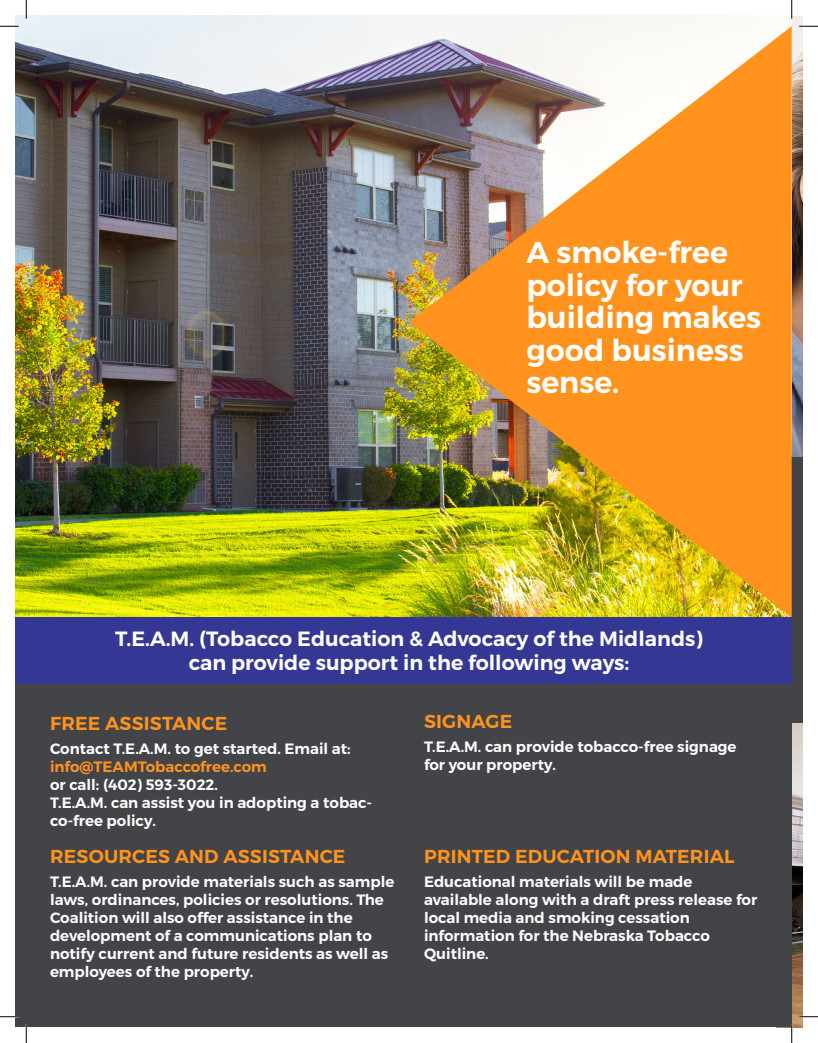
<style>
.page{position:relative;width:818px;height:1043px;background:#fff}
.page>*{position:absolute;margin:0;border:0;box-sizing:border-box;transform-origin:0 0}
.Headline{font:600 30px/32.5px "Montserrat";color:#fff}
.Headline-2{font:600 20.62px/24.8px "Montserrat";color:#fff;text-align:center}
.Headline-3{font:600 18.75px "Montserrat";letter-spacing:.01em;color:#ff931e}
.Headline-4{font:600 15px/18px "Montserrat";color:#fff}
.Headline-5{font:600 15px "Montserrat";color:#ff931e}
</style>
<div class="page">
<img style="left:791px;top:16px;width:11px;height:441px">
<img style="left:791px;top:722px;width:11px;height:305px">
<img style="left:16px;top:16px;width:735px;height:601px">
<div style="left:791px;top:457px;width:11px;height:265px;background:#424447"></div>
<img style="left:409px;top:26px;width:382px;height:591px">
<div style="left:16px;top:617px;width:775px;height:410px;background:#424447"></div>
<div style="left:16px;top:617px;width:775px;height:66px;background:#343894"></div>
<svg style="left:0;top:25px;width:19px;height:2px"></svg>
<svg style="left:799px;top:25px;width:19px;height:2px"></svg>
<svg style="left:0;top:1015px;width:19px;height:2px"></svg>
<svg style="left:799px;top:1015px;width:19px;height:2px"></svg>
<svg style="left:25px;top:0;width:2px;height:19px"></svg>
<svg style="left:25px;top:1024px;width:2px;height:18px"></svg>
<svg style="left:791px;top:0;width:1px;height:19px"></svg>
<svg style="left:790px;top:1024px;width:2px;height:18px"></svg>
<p class="Headline" style="left:526px;top:237px;width:236px">A smoke-free policy for your building makes good business sense.</p>
<p class="Headline-2" style="left:115px;top:626px;width:589px">T.E.A.M. (Tobacco Education &amp; Advocacy of the Midlands) can provide support in the following ways:</p>
<p class="Headline-3" style="left:50px;top:712px;width:179px">FREE ASSISTANCE</p>
<p class="Headline-4" style="left:50px;top:739px;width:302px">Contact T.E.A.M. to get started. Email at:</p>
<p class="Headline-5" style="left:50px;top:757px;width:218px">info@TEAMTobaccofree.com</p>
<p class="Headline-4" style="left:50px;top:775px;width:169px">or call: (402) 593-3022.</p>
<p class="Headline-4" style="left:50px;top:793px;width:324px">T.E.A.M. can assist you in adopting a tobac&shy;co-free policy.</p>
<p class="Headline-3" style="left:50px;top:845px;width:297px">RESOURCES AND ASSISTANCE</p>
<p class="Headline-4" style="left:50px;top:872px;width:346px">T.E.A.M. can provide materials such as sample laws, ordinances, policies or resolutions. The<br>Coalition will also offer assistance in the</p>
<p class="Headline-4" style="left:50px;top:926px;width:323px">development of a communications plan to</p>
<p class="Headline-4" style="left:50px;top:944px;width:340px">notify current and future residents as well as</p>
<p class="Headline-4" style="left:50px;top:962px;width:205px">employees of the property.</p>
<p class="Headline-3" style="left:424px;top:710px;width:90px">SIGNAGE</p>
<p class="Headline-4" style="left:424px;top:737px;width:314px">T.E.A.M. can provide tobacco-free signage for your property.</p>
<p class="Headline-3" style="left:424px;top:845px;width:312px">PRINTED EDUCATION MATERIAL</p>
<p class="Headline-4" style="left:424px;top:872px;width:270px">Educational materials will be made</p>
<p class="Headline-4" style="left:424px;top:890px;width:335px">available along with a draft press release for local media and smoking cessation</p>
<p class="Headline-4" style="left:424px;top:926px;width:287px">information for the Nebraska Tobacco</p>
<p class="Headline-4" style="left:424px;top:944px;width:66px">Quitline.</p>
</div>
